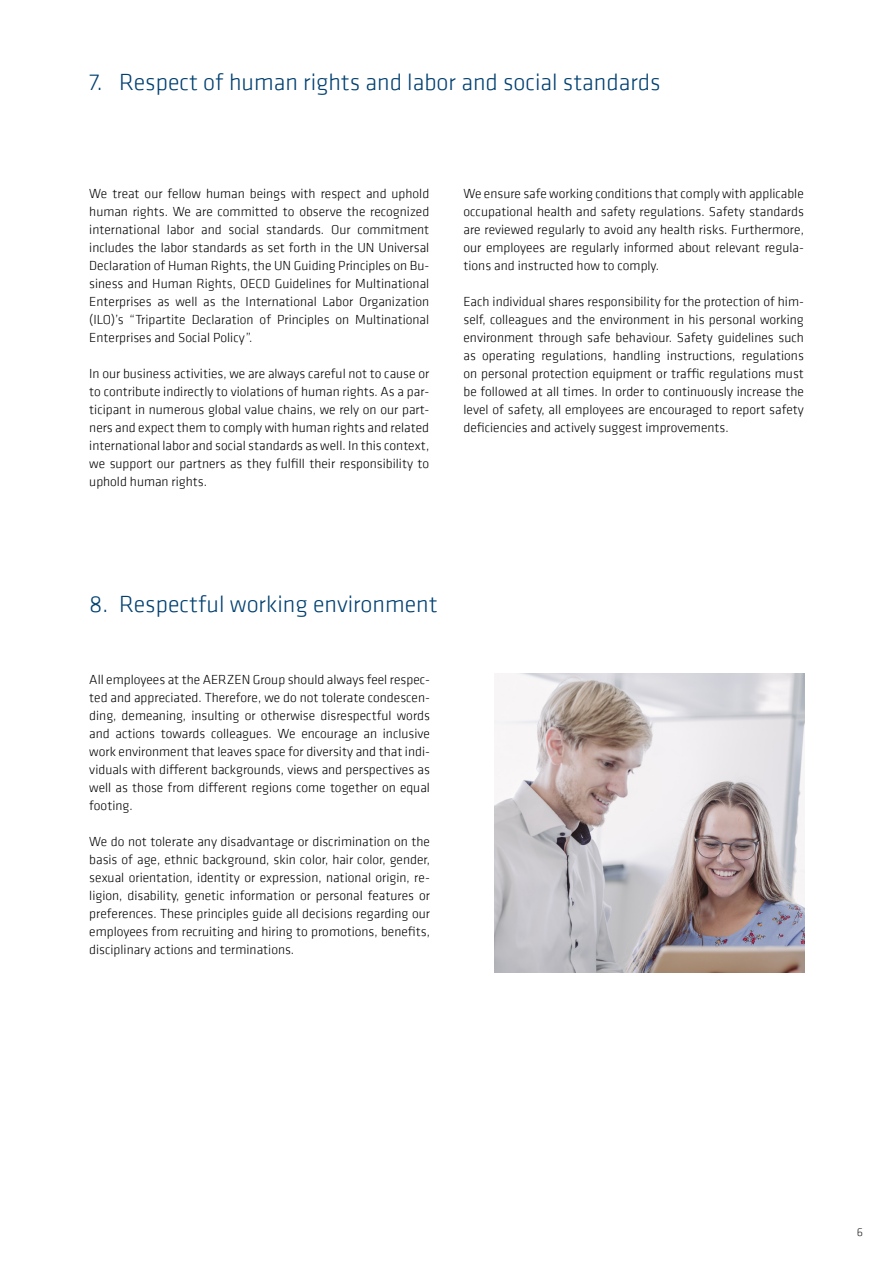
<style>
.page{position:relative;width:893px;height:1263px;background:#fff}
.page>*{position:absolute;margin:0;border:0;box-sizing:border-box;transform-origin:0 0}
.t1{font:300 24px "Klavika";color:#004071}
.t2{font:300 13.5px/18px "Klavika";color:#000001;text-align:justify}
.t3{font:300 12px "Klavika";color:#231f20}
</style>
<div class="page">
<img style="left:494px;top:673px;width:310px;height:299px">
<h1 class="t1" style="left:89px;top:68px;width:573px">7. Respect of human rights and labor and social standards</h1>
<p class="t2" style="left:89px;top:184px;width:341px">We treat our fellow human beings with respect and uphold human rights. We are committed to observe the recognized international labor and social standards. Our commitment includes the labor standards as set forth in the UN Universal Declaration of Human Rights, the UN Guiding Principles on Bu&shy;siness and Human Rights, OECD Guidelines for Multinational Enterprises as well as the International Labor Organization (ILO)’s “Tripartite Declaration of Principles on Multinational Enterprises and Social Policy”.</p>
<p class="t2" style="left:89px;top:364px;width:341px">In our business activities, we are always careful not to cause or to contribute indirectly to violations of human rights. As a par&shy;ticipant in numerous global value chains, we rely on our part&shy;ners and expect them to comply with human rights and related international labor and social standards as well. In this context, we support our partners as they fulfill their responsibility to uphold human rights.</p>
<p class="t2" style="left:463px;top:184px;width:342px">We ensure safe working conditions that comply with applicable occupational health and safety regulations. Safety standards are reviewed regularly to avoid any health risks. Furthermore, our employees are regularly informed about relevant regula&shy;tions and instructed how to comply.</p>
<p class="t2" style="left:463px;top:292px;width:342px">Each individual shares responsibility for the protection of him&shy;self, colleagues and the environment in his personal working environment through safe behaviour. Safety guidelines such as operating regulations, handling instructions, regulations on personal protection equipment or traffic regulations must be followed at all times. In order to continuously increase the level of safety, all employees are encouraged to report safety deficiencies and actively suggest improvements.</p>
<h1 class="t1" style="left:89px;top:590px;width:350px">8. Respectful working environment</h1>
<p class="t2" style="left:89px;top:670px;width:342px">All employees at the AERZEN Group should always feel respec&shy;ted and appreciated. Therefore, we do not tolerate condescen&shy;ding, demeaning, insulting or otherwise disrespectful words and actions towards colleagues. We encourage an inclusive work environment that leaves space for diversity and that indi&shy;viduals with different backgrounds, views and perspectives as well as those from different regions come together on equal footing.</p>
<p class="t2" style="left:89px;top:832px;width:342px">We do not tolerate any disadvantage or discrimination on the basis of age, ethnic background, skin color, hair color, gender, sexual orientation, identity or expression, national origin, re&shy;ligion, disability, genetic information or personal features or preferences. These principles guide all decisions regarding our employees from recruiting and hiring to promotions, benefits, disciplinary actions and terminations.</p>
<p class="t3" style="left:857px;top:1224px;width:8px">6</p>
</div>
